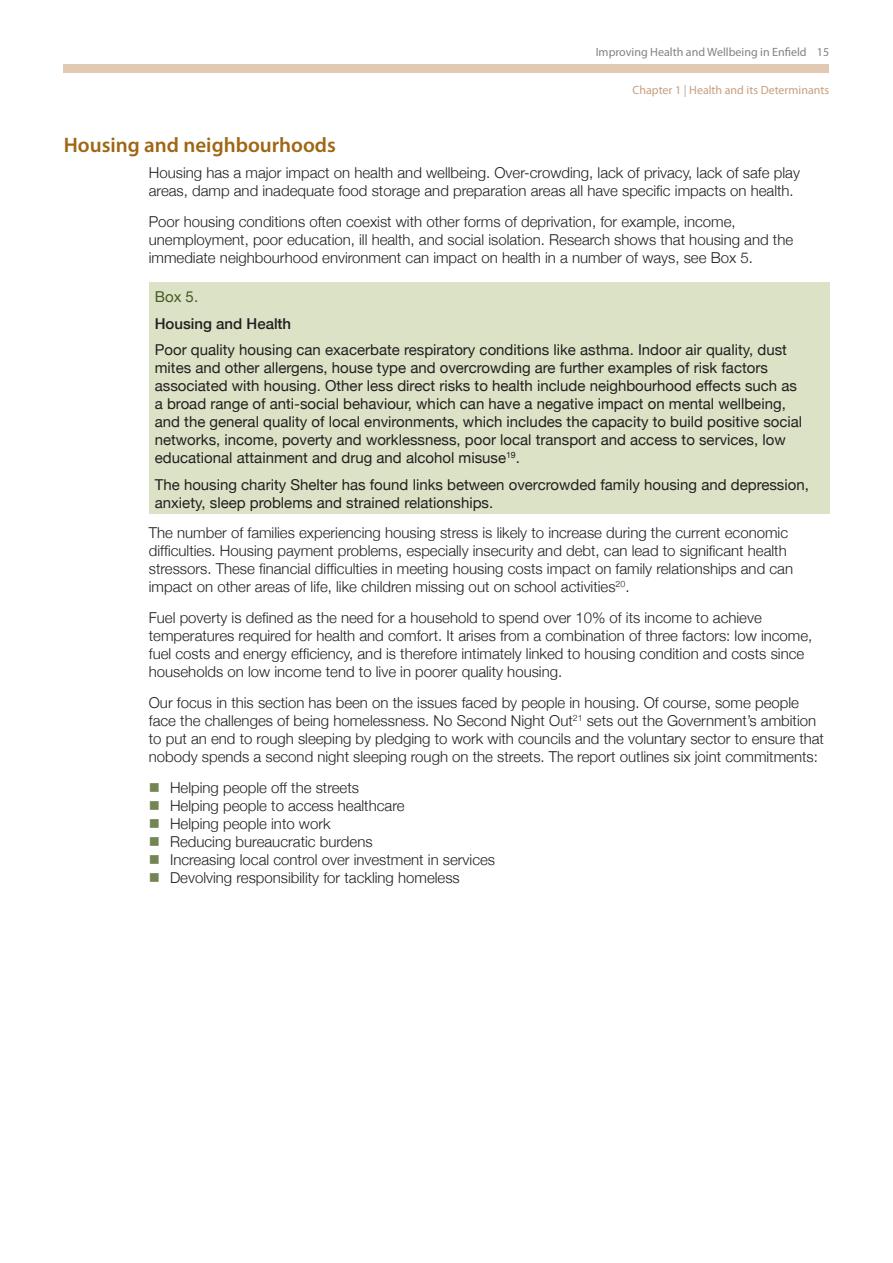
<style>
.page{position:relative;width:893px;height:1263px;background:#fff}
.page>*{position:absolute;margin:0;border:0;box-sizing:border-box;transform-origin:0 0}
.t1{font:600 21px "Myriad Pro";color:#9f6614}
.t2{font:300 15px/18px "Helvetica Neue";color:#231f20}
.t3{font:15px/18px "Helvetica Neue";color:#231f20}
.t4{font:500 15px "Helvetica Neue";color:#231f20}
.t5{font:15px "Helvetica Neue";color:#455a21}
.t6{font:12px "Myriad Pro";color:#808285}
.t7{font:12px "Myriad Pro";color:#c89e7c}
.s1{color:#a7a9ac}
.s2{color:#748555}
</style>
<div class="page">
<div style="left:64px;top:64px;width:765px;height:8px;background:#e2c9b4"></div>
<div style="left:149px;top:282px;width:680px;height:232px;background:#dce2c6"></div>
<p class="t6" style="left:596px;top:44px;width:235px">Improving Health and Wellbeing in Enfield 15</p>
<p class="t7" style="left:632px;top:83px;width:198px">Chapter 1 <span class="s1">|</span> Health and its Determinants</p>
<h1 class="t1" style="left:64px;top:131px;width:274px">Housing and neighbourhoods</h1>
<p class="t2" style="left:149px;top:163px;width:653px">Housing has a major impact on health and wellbeing. Over-crowding, lack of privacy, lack of safe play areas, damp and inadequate food storage and preparation areas all have specific impacts on health.</p>
<p class="t2" style="left:149px;top:212px;width:646px">Poor housing conditions often coexist with other forms of deprivation, for example, income, unemployment, poor education, ill health, and social isolation. Research shows that housing and the immediate neighbourhood environment can impact on health in a number of ways, see Box 5.</p>
<p class="t5" style="left:155px;top:284px;width:45px">Box 5.</p>
<p class="t4" style="left:155px;top:311px;width:138px">Housing and Health</p>
<p class="t3" style="left:155px;top:340px;width:649px">Poor quality housing can exacerbate respiratory conditions like asthma. Indoor air quality, dust mites and other allergens, house type and overcrowding are further examples of risk factors associated with housing. Other less direct risks to health include neighbourhood effects such as a broad range of anti-social behaviour, which can have a negative impact on mental wellbeing, and the general quality of local environments, which includes the capacity to build positive social networks, income, poverty and worklessness, poor local transport and access to services, low educational attainment and drug and alcohol misuse<sup>19</sup>.</p>
<p class="t3" style="left:155px;top:474px;width:656px">The housing charity Shelter has found links between overcrowded family housing and depression, anxiety, sleep problems and strained relationships.</p>
<p class="t2" style="left:149px;top:523px;width:646px">The number of families experiencing housing stress is likely to increase during the current economic difficulties. Housing payment problems, especially insecurity and debt, can lead to significant health stressors. These financial difficulties in meeting housing costs impact on family relationships and can impact on other areas of life, like children missing out on school activities<sup>20</sup>.</p>
<p class="t2" style="left:149px;top:608px;width:665px">Fuel poverty is defined as the need for a household to spend over 10% of its income to achieve temperatures required for health and comfort. It arises from a combination of three factors: low income, fuel costs and energy efficiency, and is therefore intimately linked to housing condition and costs since households on low income tend to live in poorer quality housing.</p>
<p class="t2" style="left:149px;top:693px;width:677px">Our focus in this section has been on the issues faced by people in housing. Of course, some people face the challenges of being homelessness. No Second Night Out<sup>21</sup> sets out the Government’s ambition to put an end to rough sleeping by pledging to work with councils and the voluntary sector to ensure that nobody spends a second night sleeping rough on the streets. The report outlines six joint commitments:</p>
<p class="t2" style="left:149px;top:777px;width:212px"><span class="s2">■</span> Helping people off the streets</p>
<p class="t2" style="left:149px;top:795px;width:257px"><span class="s2">■</span> Helping people to access healthcare</p>
<p class="t2" style="left:149px;top:813px;width:183px"><span class="s2">■</span> Helping people into work</p>
<p class="t2" style="left:149px;top:831px;width:225px"><span class="s2">■</span> Reducing bureaucratic burdens</p>
<p class="t2" style="left:149px;top:849px;width:348px"><span class="s2">■</span> Increasing local control over investment in services</p>
<p class="t2" style="left:149px;top:867px;width:313px"><span class="s2">■</span> Devolving responsibility for tackling homeless</p>
</div>
